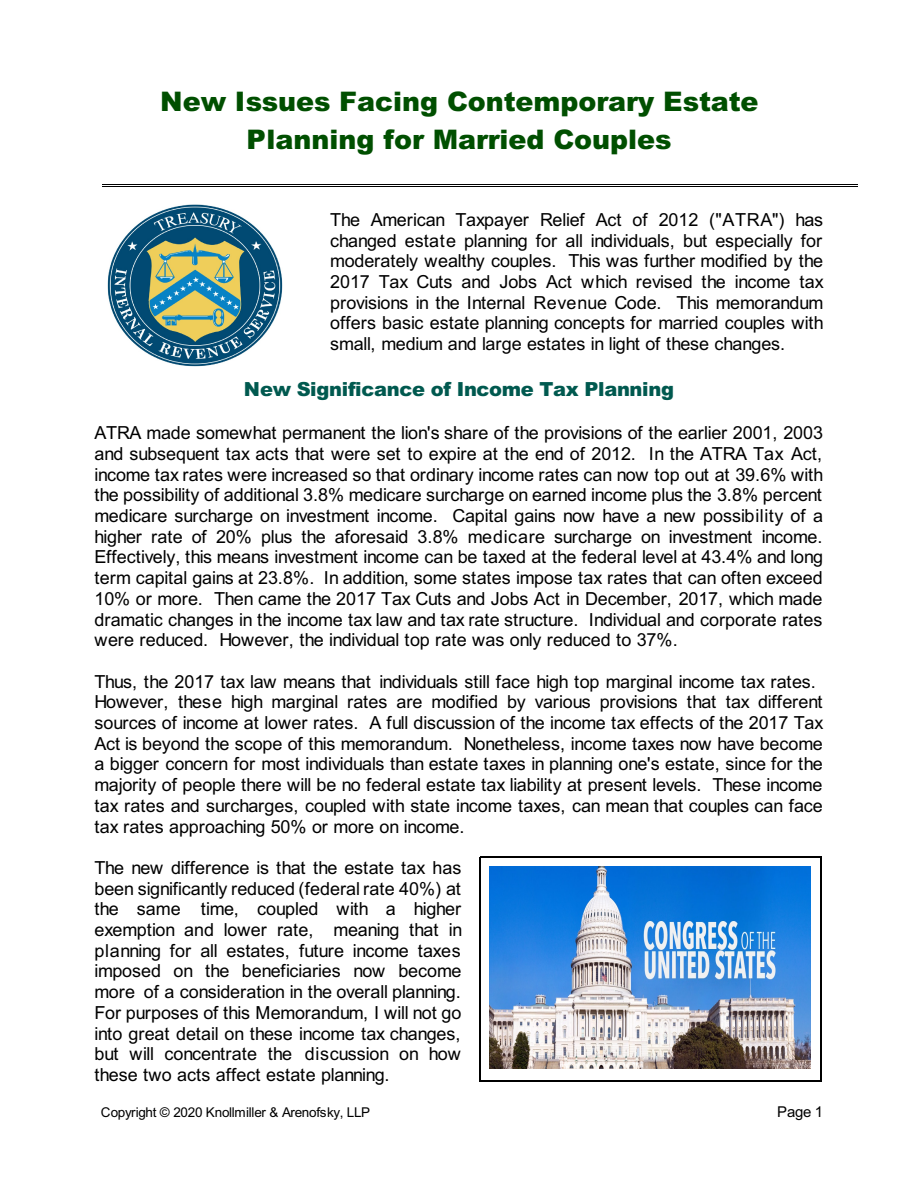
<style>
.page{position:relative;width:918px;height:1188px;background:#fff}
.page>*{position:absolute;margin:0;border:0;box-sizing:border-box;transform-origin:0 0}
.t1{font:900 27px/37.8px "Arial";color:#004f00;text-align:center}
.t2{font:900 19.5px "Arial";letter-spacing:-.02em;color:#00594f}
.t3{font:18px/20.7px "Arial";letter-spacing:-.005em;color:#000;text-align:justify}
.t4{font:15px "Arial";color:#000}
.t5{font:13.5px "Arial";letter-spacing:-.025em;color:#000}
</style>
<div class="page">
<img style="left:107px;top:204px;width:176px;height:162px">
<img style="left:490px;top:867px;width:321px;height:201px">
<hr style="left:480px;top:857px;width:1px;height:224px;background:#000">
<hr style="left:820px;top:857px;width:2px;height:224px;background:#000">
<hr style="left:480px;top:857px;width:341px;height:1px;background:#000">
<hr style="left:480px;top:1080px;width:341px;height:2px;background:#000">
<hr style="left:102px;top:184px;width:756px;height:1px;background:#000">
<hr style="left:102px;top:186px;width:756px;height:1px;background:#000">
<h1 class="t1" style="left:160px;top:85px;width:600px">New Issues Facing Contemporary Estate<br>Planning for Married Couples</h1>
<p class="t3" style="left:330px;top:211px;width:495px">The American Taxpayer Relief Act of 2012 ("ATRA") has changed estate planning for all individuals, but especially for moderately wealthy couples. This was further modified by the 2017 Tax Cuts and Jobs Act which revised the income tax provisions in the Internal Revenue Code. This memorandum offers basic estate planning concepts for married couples with small, medium and large estates in light of these changes.</p>
<p class="t2" style="left:244px;top:382px;width:432px">New Significance of Income Tax Planning</p>
<p class="t3" style="left:94px;top:424px;width:731px">ATRA made somewhat permanent the lion's share of the provisions of the earlier 2001, 2003 and subsequent tax acts that were set to expire at the end of 2012. In the ATRA Tax Act, income tax rates were increased so that ordinary income rates can now top out at 39.6% with the possibility of additional 3.8% medicare surcharge on earned income plus the 3.8% percent medicare surcharge on investment income. Capital gains now have a new possibility of a higher rate of 20% plus the aforesaid 3.8% medicare surcharge on investment income.<br>Effectively, this means investment income can be taxed at the federal level at 43.4% and long term capital gains at 23.8%. In addition, some states impose tax rates that can often exceed 10% or more. Then came the 2017 Tax Cuts and Jobs Act in December, 2017, which made dramatic changes in the income tax law and tax rate structure. Individual and corporate rates were reduced. However, the individual top rate was only reduced to 37%.</p>
<p class="t3" style="left:94px;top:673px;width:731px;text-align:left">Thus, the 2017 tax law means that individuals still face high top marginal income tax rates.<br>However, these high marginal rates are modified by various provisions that tax different sources of income at lower rates. A full discussion of the income tax effects of the 2017 Tax Act is beyond the scope of this memorandum. Nonetheless, income taxes now have become a bigger concern for most individuals than estate taxes in planning one's estate, since for the majority of people there will be no federal estate tax liability at present levels. These income tax rates and surcharges, coupled with state income taxes, can mean that couples can face tax rates approaching 50% or more on income.</p>
<p class="t3" style="left:94px;top:859px;width:369px">The new difference is that the estate tax has been significantly reduced (federal rate 40%) at the same time, coupled with a higher exemption and lower rate, meaning that in planning for all estates, future income taxes imposed on the beneficiaries now become more of a consideration in the overall planning.<br>For purposes of this Memorandum, I will not go into great detail on these income tax changes, but will concentrate the discussion on how these two acts affect estate planning.</p>
<p class="t5" style="left:101px;top:1107px;width:271px">Copyright © 2020 Knollmiller &amp; Arenofsky, LLP</p>
<p class="t4" style="left:777px;top:1106px;width:48px">Page 1</p>
</div>
